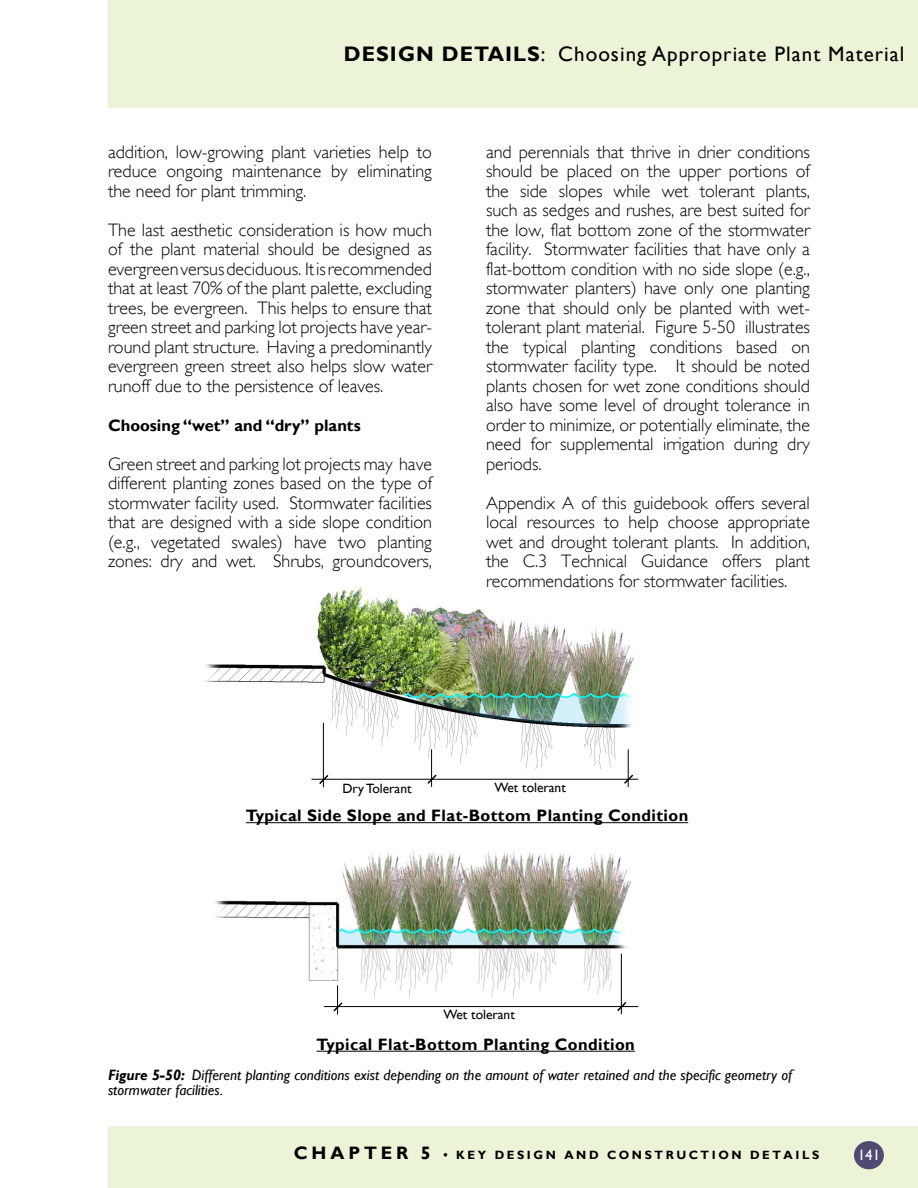
<style>
.page{position:relative;width:918px;height:1188px;background:#fff}
.page>*{position:absolute;margin:0;border:0;box-sizing:border-box;transform-origin:0 0}
.t1{font:21px "Gill Sans";letter-spacing:.05em;color:#000}
.t2{font:700 21px "Gill Sans";letter-spacing:.05em;color:#000}
.t3{font:300 18px/19.5px "Gill Sans";color:#000;text-align:justify}
.t4{font:700 18px "Gill Sans";letter-spacing:.215em;color:#000}
.t5{font:700 16.5px "Gill Sans";letter-spacing:.025em;color:#000}
.t6{font:700 16.5px "Gill Sans";color:#000}
.t7{font:italic 15px/15px "Gill Sans";color:#000}
.t8{font:15px "Gill Sans";color:#fff}
.t9{font:13.5px "Gill Sans";color:#000}
.t10{font:700 12px "Gill Sans";letter-spacing:.215em;color:#000}
.s1{font-weight:700}
.s2{font-size:12px}
</style>
<div class="page">
<div style="left:108px;top:1126px;width:810px;height:62px;background:#ecf4d7"></div>
<img style="left:204px;top:587px;width:430px;height:181px">
<hr style="left:312px;top:779px;width:326px;height:1px;background:#000">
<hr style="left:431px;top:749px;width:1px;height:38px;background:#000">
<svg style="left:426px;top:773px;width:12px;height:12px"></svg>
<hr style="left:323px;top:723px;width:1px;height:64px;background:#000">
<svg style="left:318px;top:773px;width:12px;height:13px"></svg>
<hr style="left:317px;top:1051px;width:318px;height:1px;background:#000">
<img style="left:215px;top:851px;width:417px;height:149px">
<hr style="left:628px;top:749px;width:1px;height:38px;background:#000">
<svg style="left:622px;top:773px;width:13px;height:12px"></svg>
<hr style="left:324px;top:1006px;width:314px;height:1px;background:#000">
<svg style="left:332px;top:985px;width:12px;height:29px"></svg>
<hr style="left:621px;top:954px;width:1px;height:60px;background:#000">
<svg style="left:616px;top:1000px;width:12px;height:13px"></svg>
<hr style="left:246px;top:822px;width:442px;height:1px;background:#000">
<div style="left:108px;top:0;width:810px;height:108px;background:#ecf4d7"></div>
<div style="left:854px;top:1141px;width:30px;height:28px;background:#514971;border-radius:50%"></div>
<p class="t2" style="left:344px;top:42px;width:144px">DESIGN DETAI</p>
<p class="t1" style="left:513px;top:42px;width:393px"><span class="s1">LS</span>: Choosing Appropriate Plant Material</p>
<p class="t3" style="left:108px;top:142px;width:325px">addition, low-growing plant varieties help to reduce ongoing maintenance by eliminating the need for plant trimming.</p>
<p class="t3" style="left:108px;top:220px;width:326px">The last aesthetic consideration is how much of the plant material should be designed as evergreen versus deciduous. It is recommended that at least 70% of the plant palette, excluding trees, be evergreen. This helps to ensure that green street and parking lot projects have year&shy;round plant structure. H aving a predominantly evergreen green street also helps slow water runoff due to the persistence of leaves.</p>
<p class="t6" style="left:108px;top:415px;width:254px">Choosing “wet” and “dry” plants</p>
<p class="t3" style="left:108px;top:454px;width:326px">Green street and parking lot projects may have different planting zones based on the type of stormwater facility used. Stormwater facilities that are designed with a side slope condition (e.g., vegetated swales) have two planting zones: dry and wet. Shrubs, groundcovers,</p>
<p class="t3" style="left:486px;top:142px;width:326px">and perennials that thrive in drier conditions should be placed on the upper portions of the side slopes while wet tolerant plants, such as sedges and rushes, are best suited for the low, flat bottom zone of the stormwater facility. Stormwater facilities that have only a flat-bottom condition with no side slope (e.g., stormwater planters) have only one planting zone that should only be planted with wet&shy;tolerant plant material. Figure 5-50 illustrates the typical planting conditions based on stormwater facility type. It should be noted plants chosen for wet zone conditions should also have some level of drought tolerance in order to minimize, or potentially eliminate, the need for supplemental irrigation during dry periods.</p>
<p class="t3" style="left:486px;top:493px;width:326px">Appendix A of this guidebook offers several local resources to help choose appropriate wet and drought tolerant plants. In addition, the C.3 Technical Guidance offers plant recommendations for stormwater facilities.</p>
<p class="t9" style="left:342px;top:781px;width:71px">Dry Tolerant</p>
<p class="t9" style="left:495px;top:779px;width:73px">Wet tolerant</p>
<p class="t5" style="left:246px;top:806px;width:444px">Typical Side Slope and Flat-Bottom Planting Condition</p>
<p class="t9" style="left:444px;top:1007px;width:73px">Wet tolerant</p>
<p class="t5" style="left:317px;top:1034px;width:320px">Typical Flat-Bottom Planting Condition</p>
<p class="t7" style="left:108px;top:1068px;width:686px"><span class="s1">Figure 5-50:</span> Different planting conditions exist depending on the amount of water retained and the specific geometry of stormwater facilities.</p>
<p class="t4" style="left:294px;top:1143px;width:174px">CHAPTER 5 <span class="s2">• KEY</span></p>
<p class="t10" style="left:495px;top:1148px;width:23px">DESIGN</p>
<p class="t10" style="left:564px;top:1148px;width:256px">AND CONSTRUCTION DETAILS</p>
<p class="t8" style="left:858px;top:1146px;width:24px">141</p>
</div>
